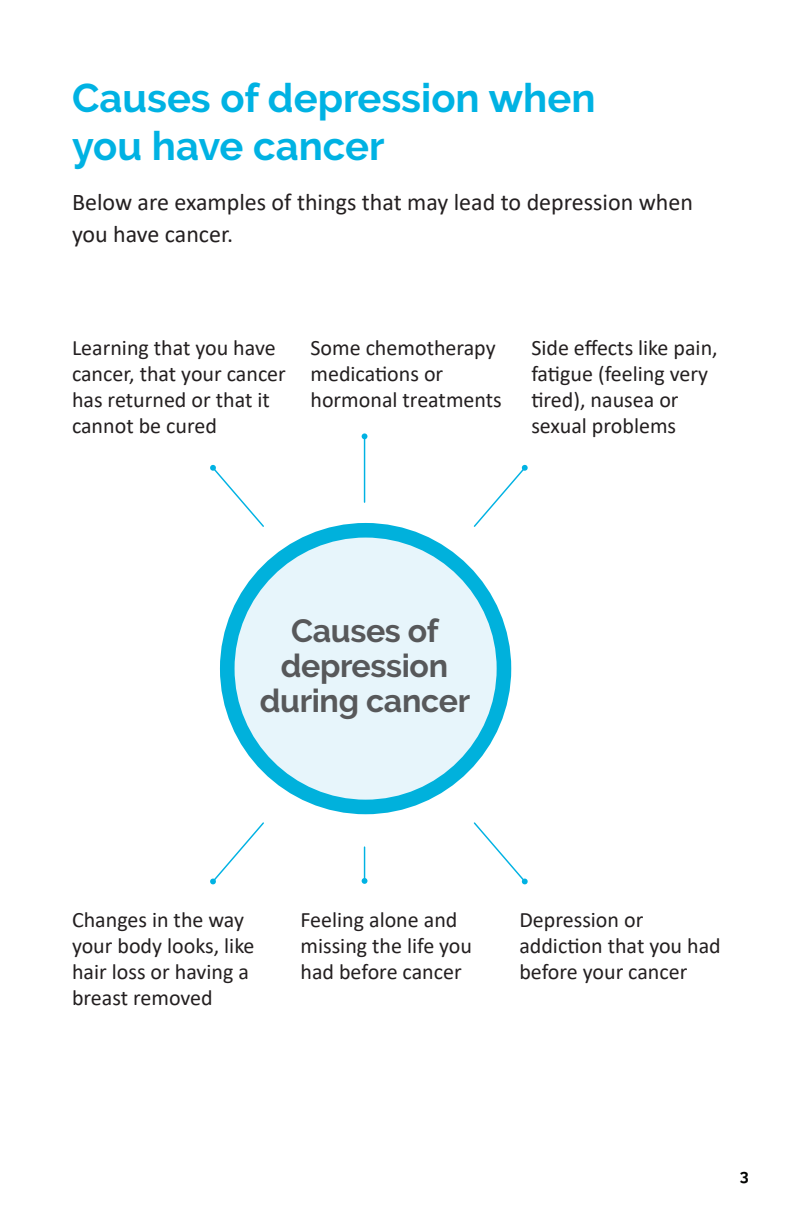
<style>
.page{position:relative;width:792px;height:1224px;background:#fff}
.page>*{position:absolute;margin:0;border:0;box-sizing:border-box;transform-origin:0 0}
.t1{font:700 40px/48px "Raleway";color:#00b2e3}
.t2{font:700 32.2px/35px "Raleway";letter-spacing:-.01em;color:#57585a;text-align:center}
.t3{font:24px/32px "Calibri";color:#231f20}
.Flow_chart_p{font:22px/26px "Calibri";color:#231f20}
.t4{font:700 16px "Raleway";color:#040503}
</style>
<div class="page">
<div style="left:227px;top:530px;width:277px;height:277px;background:#e7f5fb;border-radius:50%"></div>
<div style="left:220px;top:523px;width:291px;height:291px;border:15px solid #00b1dc;border-radius:50%"></div>
<hr style="left:364px;top:436px;width:1px;height:66px;background:#00b2e3">
<svg style="left:362px;top:433px;width:5px;height:6px"></svg>
<hr style="left:364px;top:847px;width:1px;height:34px;background:#00b2e3">
<svg style="left:362px;top:878px;width:5px;height:6px"></svg>
<svg style="left:210px;top:464px;width:54px;height:63px"></svg>
<svg style="left:210px;top:822px;width:54px;height:63px"></svg>
<svg style="left:473px;top:464px;width:55px;height:63px"></svg>
<svg style="left:473px;top:822px;width:55px;height:63px"></svg>
<h2 class="t1" style="left:72px;top:74px;width:525px">Causes of depression when you have cancer</h2>
<p class="t3" style="left:72px;top:185px;width:623px">Below are examples of things that may lead to depression when you have cancer.</p>
<p class="Flow_chart_p" style="left:72px;top:334px;width:215px">Learning that you have cancer, that your cancer has returned or that it cannot be cured</p>
<p class="Flow_chart_p" style="left:310px;top:334px;width:193px">Some chemotherapy medications or hormonal treatments</p>
<p class="Flow_chart_p" style="left:531px;top:334px;width:188px">Side effects like pain, fatigue (feeling very tired), nausea or sexual problems</p>
<h2 class="t2" style="left:260px;top:613px;width:212px">Causes of depression during cancer</h2>
<p class="Flow_chart_p" style="left:72px;top:907px;width:184px">Changes in the way your body looks, like hair loss or having a breast removed</p>
<p class="Flow_chart_p" style="left:300px;top:907px;width:173px">Feeling alone and missing the life you had before cancer</p>
<p class="Flow_chart_p" style="left:519px;top:907px;width:203px">Depression or addiction that you had before your cancer</p>
<p class="t4" style="left:740px;top:1166px;width:10px">3</p>
</div>
